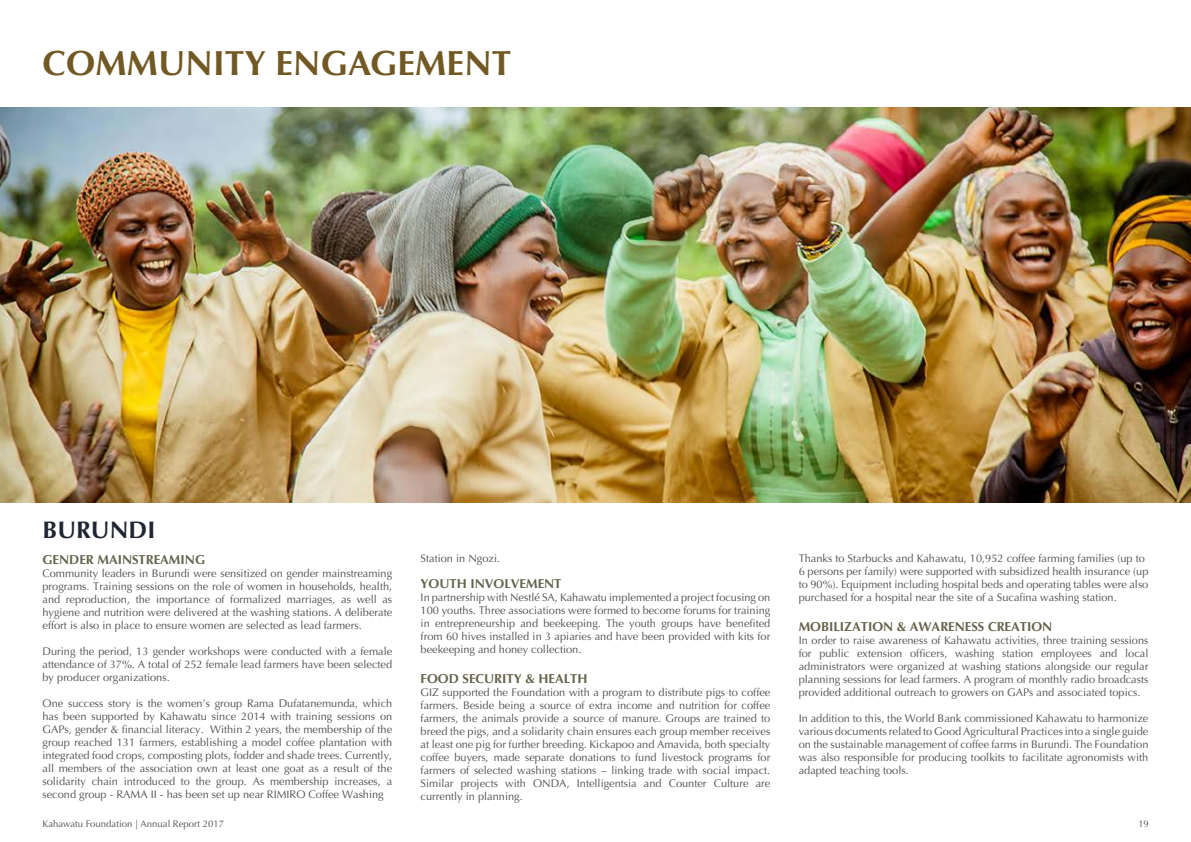
<style>
.page{position:relative;width:1191px;height:842px;background:#fff}
.page>*{position:absolute;margin:0;border:0;box-sizing:border-box;transform-origin:0 0}
.t1{font:700 35px "Optima";letter-spacing:.005em;color:#725924}
.t2{font:700 24px "Optima";letter-spacing:.005em;color:#202533}
.t3{font:700 13px "Optima";color:#65634d}
.t4{font:11px/13px "Optima";color:#4d4d4f;text-align:justify}
.t5{font:9.5px "Optima";letter-spacing:.005em;color:#4d4d4f}
</style>
<div class="page">
<img style="left:0;top:107px;width:1191px;height:395px">
<h1 class="t1" style="left:43px;top:43px;width:470px">COMMUNITY ENGAGEMENT</h1>
<h2 class="t2" style="left:43px;top:516px;width:114px">BURUNDI</h2>
<p class="t3" style="left:43px;top:552px;width:164px">GENDER MAINSTREAMING</p>
<p class="t4" style="left:43px;top:567px;width:351px">Community leaders in Burundi were sensitized on gender mainstreaming programs. Training sessions on the role of women in households, health, and reproduction, the importance of formalized marriages, as well as hygiene and nutrition were delivered at the washing stations. A deliberate effort is also in place to ensure women are selected as lead farmers.</p>
<p class="t4" style="left:43px;top:645px;width:351px">During the period, 13 gender workshops were conducted with a female attendance of 37%. A total of 252 female lead farmers have been selected by producer organizations.</p>
<p class="t4" style="left:43px;top:697px;width:351px">One success story is the women’s group Rama Dufatanemunda, which has been supported by Kahawatu since 2014 with training sessions on GAPs, gender &amp; financial literacy. Within 2 years, the membership of the group reached 131 farmers, establishing a model coffee plantation with integrated food crops, composting plots, fodder and shade trees. Currently, all members of the association own at least one goat as a result of the solidarity chain introduced to the group. As membership increases, a second group - RAMA II - has been set up near RIMIRO Coffee Washing</p>
<p class="t4" style="left:420px;top:552px;width:81px">Station in Ngozi.</p>
<p class="t3" style="left:420px;top:576px;width:142px">YOUTH INVOLVEMENT</p>
<p class="t4" style="left:420px;top:591px;width:351px">In partnership with Nestlé SA, Kahawatu implemented a project focusing on 100 youths. Three associations were formed to become forums for training in entrepreneurship and beekeeping. The youth groups have benefited from 60 hives installed in 3 apiaries and have been provided with kits for beekeeping and honey collection.</p>
<p class="t3" style="left:420px;top:671px;width:168px">FOOD SECURITY &amp; HEALTH</p>
<p class="t4" style="left:420px;top:686px;width:351px">GIZ supported the Foundation with a program to distribute pigs to coffee farmers. Beside being a source of extra income and nutrition for coffee farmers, the animals provide a source of manure. Groups are trained to breed the pigs, and a solidarity chain ensures each group member receives at least one pig for further breeding. Kickapoo and Amavida, both specialty coffee buyers, made separate donations to fund livestock programs for farmers of selected washing stations – linking trade with social impact.<br>Similar projects with ONDA, Intelligentsia and Counter Culture are currently in planning.</p>
<p class="t4" style="left:798px;top:552px;width:351px;text-align:left">Thanks to Starbucks and Kahawatu, 10,952 coffee farming families (up to 6 persons per family) were supported with subsidized health insurance (up to 90%). Equipment including hospital beds and operating tables were also purchased for a hospital near the site of a Sucafina washing station.</p>
<p class="t3" style="left:798px;top:619px;width:255px">MOBILIZATION &amp; AWARENESS CREATION</p>
<p class="t4" style="left:798px;top:634px;width:351px">In order to raise awareness of Kahawatu activities, three training sessions for public extension officers, washing station employees and local administrators were organized at washing stations alongside our regular planning sessions for lead farmers. A program of monthly radio broadcasts provided additional outreach to growers on GAPs and associated topics.</p>
<p class="t4" style="left:798px;top:712px;width:351px">In addition to this, the World Bank commissioned Kahawatu to harmonize various documents related to Good Agricultural Practices into a single guide on the sustainable management of coffee farms in Burundi. The Foundation was also responsible for producing toolkits to facilitate agronomists with adapted teaching tools.</p>
<p class="t5" style="left:43px;top:818px;width:183px">Kahawatu Foundation | Annual Report 2017</p>
<p class="t5" style="left:1138px;top:818px;width:12px">19</p>
</div>
